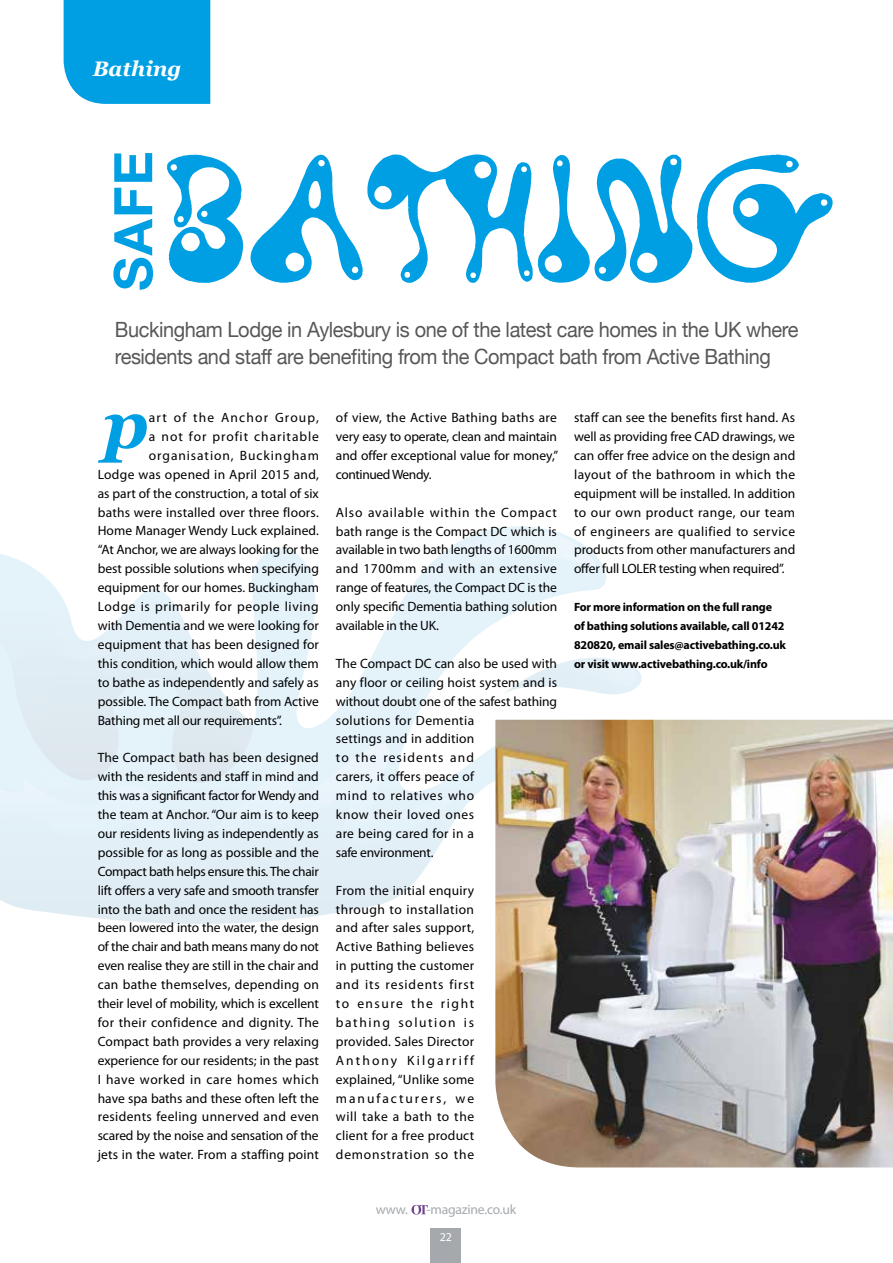
<style>
.page{position:relative;width:893px;height:1263px;background:#fff}
.page>*{position:absolute;margin:0;border:0;box-sizing:border-box;transform-origin:0 0}
.t1{font:italic 700 68.1px "Georgia";color:#009fe3}
.t2{font:700 53.1px "Helvetica Neue";color:#009fe3}
.t3{font:21px/27px "Helvetica Neue";letter-spacing:-.02em;color:#575756;scale:.95 1}
.t4{font:italic 700 21px "Georgia";color:#fff}
.t5{font:13.65px "Myriad Pro";letter-spacing:-.015em;color:#a5a9ae}
.t6{font:13.5px/18.9px "Myriad Pro";color:#000;text-align:justify}
.t7{font:13.5px "Myriad Pro";letter-spacing:.07em;color:#000}
.t8{font:13.5px "Myriad Pro";letter-spacing:.045em;color:#000}
.t9{font:13.5px "Myriad Pro";letter-spacing:.02em;color:#000}
.t10{font:13.5px "Myriad Pro";letter-spacing:.085em;color:#000}
.t11{font:700 12px/18.9px "Myriad Pro";letter-spacing:-.015em;color:#000}
.t12{font:12px "Myriad Pro";color:#fff}
</style>
<div class="page">
<svg style="left:411px;top:1205px;width:17px;height:9px"></svg>
<div style="left:431px;top:1228px;width:30px;height:35px;background:#a5a9ae"></div>
<svg style="left:0;top:526px;width:627px;height:398px"></svg>
<svg style="left:397px;top:530px;width:206px;height:111px"></svg>
<svg style="left:503px;top:658px;width:139px;height:43px"></svg>
<svg style="left:0;top:555px;width:272px;height:189px"></svg>
<svg style="left:477px;top:729px;width:18px;height:33px"></svg>
<svg style="left:0;top:744px;width:464px;height:132px;background:#e5f1f8"></svg>
<div style="left:64px;top:0;width:146px;height:104px;background:#009fe3"></div>
<img style="left:495px;top:720px;width:398px;height:447px">
<svg style="left:167px;top:154px;width:666px;height:129px"></svg>
<h3 class="t4" style="left:93px;top:53px;width:90px">Bathing</h3>
<h2 class="t2" style="left:100px;top:291px;width:141px;rotate:-90deg">SAFE</h2>
<h3 class="t3" style="left:115px;top:315px;width:721px">Buckingham Lodge in Aylesbury is one of the latest care homes in the UK where residents and staff are benefiting from the Compact bath from Active Bathing</h3>
<h1 class="t1" style="left:104px;top:374px;width:47px">p</h1>
<p class="t10" style="left:149px;top:409px;width:171px">art of the Anchor Group,</p>
<p class="t7" style="left:149px;top:428px;width:172px">a not for profit charitable</p>
<p class="t7" style="left:149px;top:447px;width:172px">organisation, Buckingham</p>
<p class="t9" style="left:98px;top:466px;width:223px">Lodge was opened in April 2015 and,</p>
<p class="t6" style="left:98px;top:483px;width:222px">as part of the construction, a total of six</p>
<p class="t6" style="left:98px;top:502px;width:222px">baths were installed over three floors.</p>
<p class="t6" style="left:98px;top:521px;width:223px">Home Manager Wendy Luck explained.</p>
<p class="t6" style="left:98px;top:540px;width:223px">“At Anchor, we are always looking for the</p>
<p class="t6" style="left:98px;top:559px;width:223px">best possible solutions when specifying</p>
<p class="t6" style="left:98px;top:578px;width:223px">equipment for our homes. Buckingham</p>
<p class="t8" style="left:98px;top:598px;width:223px">Lodge is primarily for people living</p>
<p class="t6" style="left:98px;top:616px;width:222px">with Dementia and we were looking for</p>
<p class="t6" style="left:98px;top:635px;width:223px">equipment that has been designed for</p>
<p class="t6" style="left:98px;top:654px;width:223px">this condition, which would allow them</p>
<p class="t6" style="left:98px;top:672px;width:222px">to bathe as independently and safely as</p>
<p class="t6" style="left:98px;top:691px;width:222px">possible. The Compact bath from Active</p>
<p class="t6" style="left:98px;top:710px;width:186px">Bathing met all our requirements”.</p>
<p class="t6" style="left:98px;top:748px;width:223px">The Compact bath has been designed with the residents and staff in mind and this was a significant factor for Wendy and the team at Anchor. “Our aim is to keep our residents living as independently as possible for as long as possible and the Compact bath helps ensure this. The chair lift offers a very safe and smooth transfer into the bath and once the resident has been lowered into the water, the design of the chair and bath means many do not even realise they are still in the chair and can bathe themselves, depending on their level of mobility, which is excellent for their confidence and dignity. The Compact bath provides a very relaxing experience for our residents; in the past I have worked in care homes which have spa baths and these often left the residents feeling unnerved and even scared by the noise and sensation of the jets in the water. From a staffing point</p>
<p class="t6" style="left:336px;top:408px;width:224px">of view, the Active Bathing baths are very easy to operate, clean and maintain and offer exceptional value for money,” continued Wendy.</p>
<p class="t6" style="left:336px;top:502px;width:223px">Also available within the Compact bath range is the Compact DC which is available in two bath lengths of 1600mm and 1700mm and with an extensive range of features, the Compact DC is the only specific Dementia bathing solution available in the UK.</p>
<p class="t6" style="left:336px;top:654px;width:223px;text-align:left">The Compact DC can also be used with any floor or ceiling hoist system and is without doubt one of the safest bathing solutions for Dementia<br>settings and in addition<br>to the residents and<br>carers, it offers peace of<br>mind to relatives who<br>know their loved ones<br>are being cared for in a<br>safe environment.</p>
<p class="t6" style="left:336px;top:880px;width:140px">From the initial enquiry through to installation and after sales support, Active Bathing believes in putting the customer and its residents first to ensure the right bathing solution is provided. Sales Director Anthony Kilgarriff explained, “Unlike some manufacturers, we will take a bath to the client for a free product demonstration so the</p>
<p class="t6" style="left:574px;top:408px;width:223px">staff can see the benefits first hand. As well as providing free CAD drawings, we can offer free advice on the design and layout of the bathroom in which the equipment will be installed. In addition to our own product range, our team of engineers are qualified to service products from other manufacturers and offer full LOLER testing when required”.</p>
<p class="t11" style="left:574px;top:597px;width:213px">For more information on the full range<br>of bathing solutions available, call 01242<br>820820, email sales@activebathing.co.uk or visit www.activebathing.co.uk/info</p>
<p class="t5" style="left:376px;top:1201px;width:34px">www.</p>
<p class="t5" style="left:427px;top:1201px;width:91px">-magazine.co.uk</p>
<p class="t12" style="left:440px;top:1230px;width:14px">22</p>
</div>
